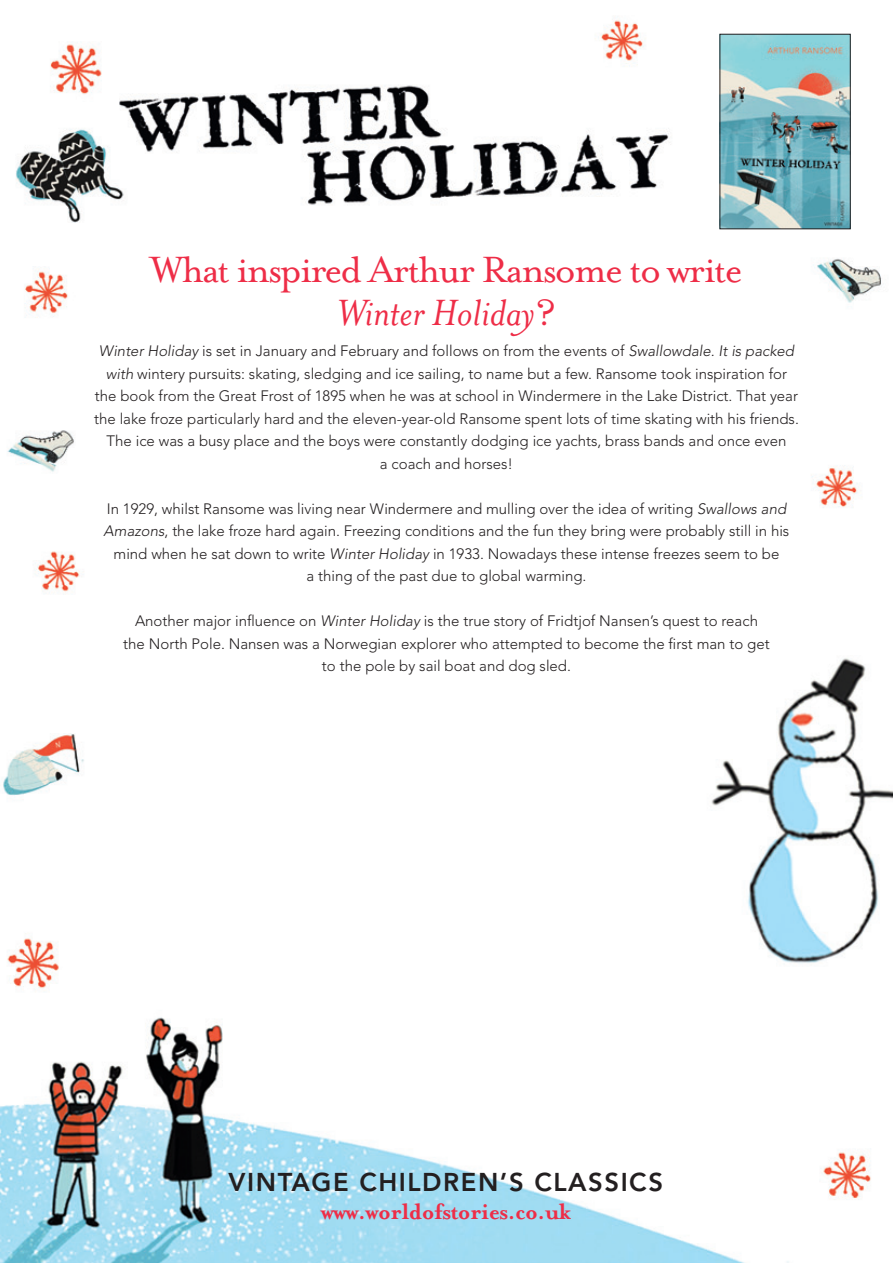
<style>
.page{position:relative;width:893px;height:1263px;background:#fff}
.page>*{position:absolute;margin:0;border:0;box-sizing:border-box;transform-origin:0 0}
.t1{font:42px "Mrs Eaves Roman";letter-spacing:-.04em;color:#ee2d47}
.t2{font:italic 42px "Mrs Eaves";color:#ee2d47}
.t3{font:800 25.5px "Avenir";letter-spacing:.06em;color:#231f20}
.t4{font:700 25.5px "Mrs Eaves";letter-spacing:-.02em;color:#ee2d47}
.t5{font:300 15px/22.5px "Avenir";color:#231f20;text-align:center}
.s1{font-family:"Mrs Eaves Roman";font-style:normal}
.s2{font-style:italic}
</style>
<div class="page">
<img style="left:0;top:20px;width:893px;height:1243px">
<img style="left:722px;top:36px;width:126px;height:191px">
<div style="left:720px;top:34px;width:130px;height:195px;border:1px solid #231f20"></div>
<h1 class="t1" style="left:150px;top:246px;width:593px">What inspired Arthur Ransome to write</h1>
<h1 class="t2" style="left:337px;top:290px;width:221px">Winter Holiday<span class="s1">?</span></h1>
<p class="t5" style="left:94px;top:340px;width:706px"><span class="s2">Winter Holiday</span> is set in January and February and follows on from the events of <span class="s2">Swallowdale. It is packed with</span> wintery pursuits: skating, sledging and ice sailing, to name but a few. Ransome took inspiration for the book from the Great Frost of 1895 when he was at school in Windermere in the Lake District. That year the lake froze particularly hard and the eleven-year-old Ransome spent lots of time skating with his friends.<br>The ice was a busy place and the boys were constantly dodging ice yachts, brass bands and once even<br>a coach and horses!</p>
<p class="t5" style="left:104px;top:497px;width:687px">In 1929, whilst Ransome was living near Windermere and mulling over the idea of writing <span class="s2">Swallows and Amazons</span>, the lake froze hard again. Freezing conditions and the fun they bring were probably still in his mind when he sat down to write <span class="s2">Winter Holiday</span> in 1933. N owadays these intense freezes seem to be<br>a thing of the past due to global warming.</p>
<p class="t5" style="left:123px;top:610px;width:648px">Another major influence on <span class="s2">Winter Holiday</span> is the true story of Fridtjof N ansen’s quest to reach the N orth Pole. N ansen was a N orwegian explorer who attempted to become the first man to get to the pole by sail boat and dog sled.</p>
<h2 class="t3" style="left:229px;top:1167px;width:436px">VINTAGE CHILDREN’S CLASSICS</h2>
<h2 class="t4" style="left:321px;top:1197px;width:251px">www.worldofstories.co.uk</h2>
</div>
